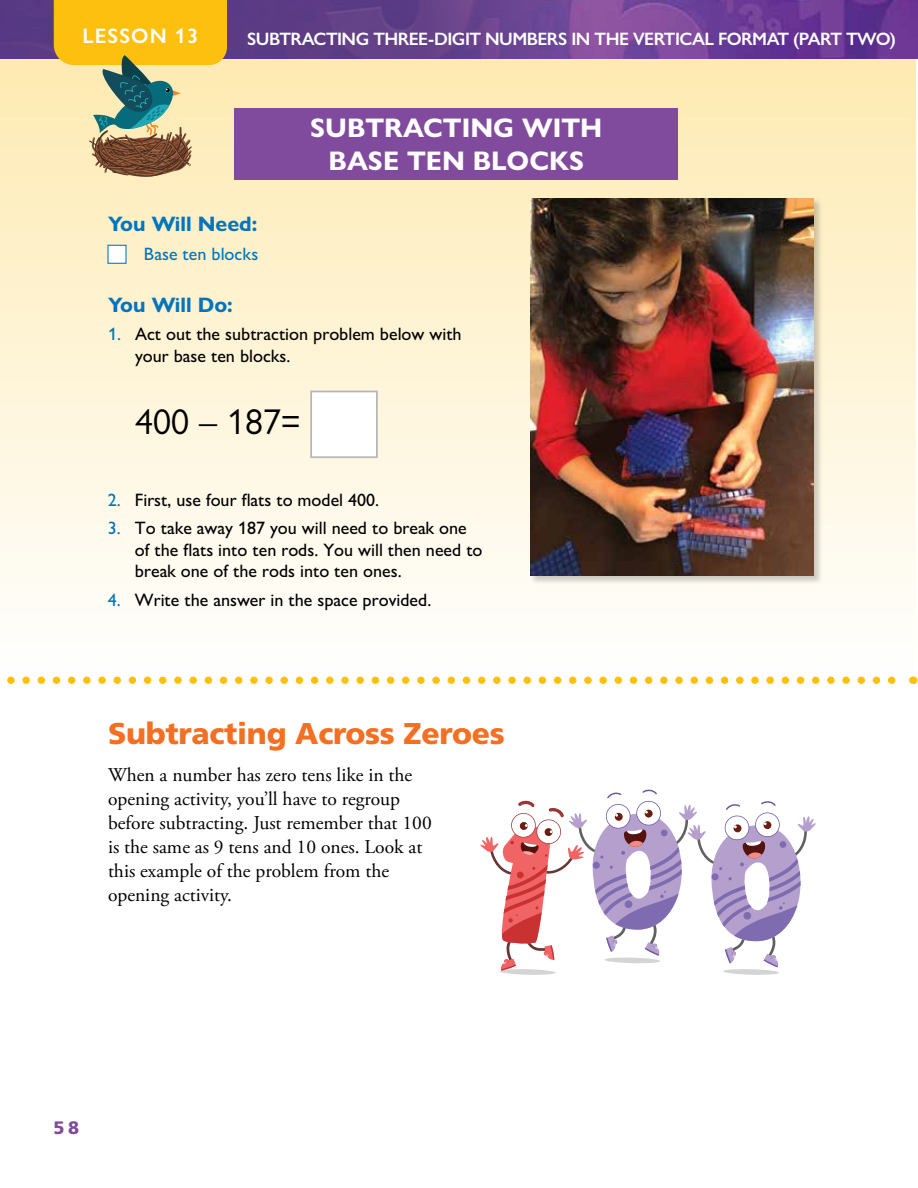
<style>
.page{position:relative;width:918px;height:1188px;background:#fff}
.page>*{position:absolute;margin:0;border:0;box-sizing:border-box;transform-origin:0 0}
.t1{font:36px "Gill Sans Nova";color:#000}
.t2{font:900 30px "Frutiger";letter-spacing:-.01em;color:#f36f21}
.t3{font:700 27px/33px "Gill Sans Nova";color:#fff;text-align:center}
.t4{font:700 21px "Gill Sans Nova";color:#0074bc}
.t5{font:600 21px "Gill Sans Nova";letter-spacing:.05em;color:#fff}
.t6{font:19.5px/24px "Adobe Garamond Pro";color:#000}
.t7{font:500 18px/21.6px "Gill Sans Nova";color:#000}
.t8{font:600 18px "Gill Sans Nova";letter-spacing:-.03em;color:#fff}
.t9{font:500 18px "Gill Sans Nova";color:#0074bc}
.t10{font:900 18px "Frutiger";color:#814b9d}
.s1{color:#fff}
.s2{color:#0074bc}
</style>
<div class="page">
<div style="left:0;top:0;width:916px;height:681px;background:linear-gradient(to bottom,#fee8ab,#fefefd)"></div>
<svg style="left:0;top:676px;width:905px;height:8px"></svg>
<div style="left:310px;top:391px;width:68px;height:67px;background:#fff;border:2px solid #b4b6b8"></div>
<div style="left:234px;top:108px;width:444px;height:72px;background:#814b9d"></div>
<div style="left:529px;top:197px;width:294px;height:388px;background:#000;opacity:.2"></div>
<img style="left:531px;top:198px;width:283px;height:378px">
<svg style="left:480px;top:789px;width:336px;height:186px"></svg>
<div style="left:743px;top:912px;width:8px;height:8px;background:#7f6cb0;border-radius:50%"></div>
<img style="left:593px;top:0;width:325px;height:59px">
<svg style="left:0;top:0;width:593px;height:59px;background:#63408a"></svg>
<svg style="left:54px;top:0;width:173px;height:178px;background:#d6bb65"></svg>
<p class="t5" style="left:83px;top:23px;width:117px">LESSON 13</p>
<p class="t8" style="left:247px;top:28px;width:650px">SUBTRACTING THREE-DIGIT NUMBERS IN THE VERTICAL FORMAT (PART TWO)</p>
<h3 class="t3" style="left:310px;top:112px;width:294px">SUBTRACTING WITH<br>BASE TEN BLOCKS</h3>
<p class="t4" style="left:108px;top:211px;width:151px">You Will Need:</p>
<p class="t9" style="left:126px;top:243px;width:134px"><span class="s1">J</span> Base ten blocks</p>
<p class="t4" style="left:108px;top:292px;width:126px">You Will Do:</p>
<p class="t7" style="left:135px;top:323px;width:328px;text-indent:-27px"><span class="s2">1.</span> Act out the subtraction problem below with your base ten blocks.</p>
<h1 class="t1" style="left:135px;top:400px;width:167px">400 – 187=</h1>
<p class="t7" style="left:108px;top:489px;width:273px"><span class="s2">2.</span> First, use four flats to model 400.</p>
<p class="t7" style="left:135px;top:517px;width:349px;text-indent:-27px"><span class="s2">3.</span> To take away 187 you will need to break one of the flats into ten rods. You will then need to break one of the rods into ten ones.</p>
<p class="t7" style="left:108px;top:588px;width:325px"><span class="s2">4.</span> Write the answer in the space provided.</p>
<h2 class="t2" style="left:108px;top:715px;width:398px">Subtracting Across Zeroes</h2>
<p class="t6" style="left:108px;top:764px;width:325px">When a number has zero tens like in the opening activity, you’ll have to regroup before subtracting. Just remember that 100 is the same as 9 tens and 10 ones. Look at this example of the problem from the opening activity.</p>
<p class="t10" style="left:54px;top:1117px;width:27px">58</p>
</div>
